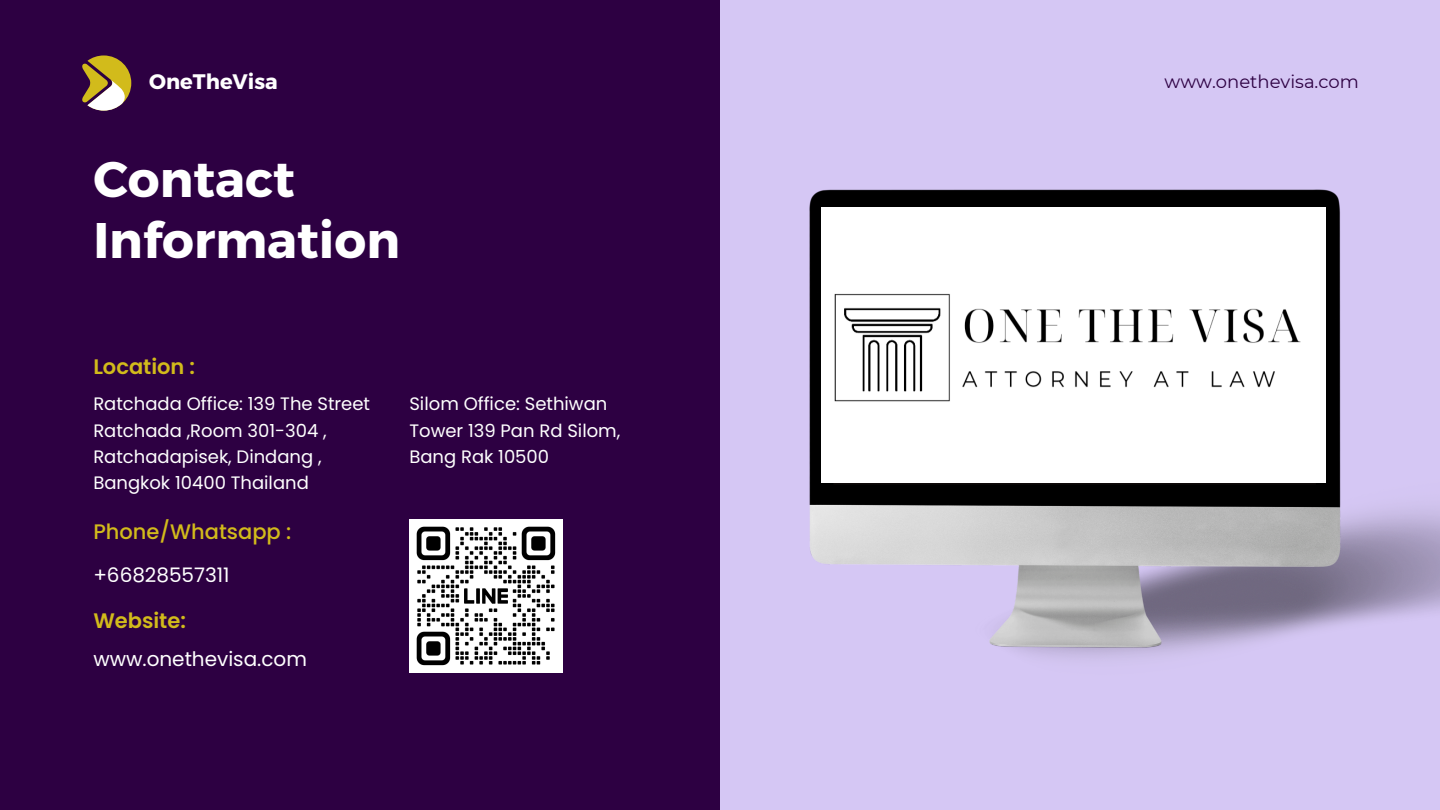
<style>
.page{position:relative;width:1440px;height:810px;background:#d5c7f4}
.page>*{position:absolute;margin:0;border:0;box-sizing:border-box;transform-origin:0 0}
.t1{font:700 50px/60.8px "Montserrat";color:#fff}
.t2{font:600 21px "Poppins";color:#d2bb1b}
.t3{font:500 21px "Poppins";color:#d2bb1b}
.t4{font:700 21px "Montserrat";color:#fff}
.t5{font:20px "Poppins";color:#fff}
.t6{font:18px/26.2px "Poppins";color:#fff}
.t7{font:18px "Montserrat";color:#2d0042}
</style>
<div class="page">
<div style="left:0;top:0;width:720px;height:810px;background:#2d0042"></div>
<img style="left:809px;top:189px;width:531px;height:459px">
<svg style="left:82px;top:55px;width:49px;height:56px"></svg>
<div style="left:822px;top:208px;width:504px;height:274px;background:#fff"></div>
<img style="left:409px;top:519px;width:153px;height:153px">
<p class="t4" style="left:149px;top:67px;width:130px">OneTheVisa</p>
<p class="t7" style="left:1165px;top:71px;width:196px">www.onethevisa.com</p>
<p class="t1" style="left:93px;top:146px;width:308px">Contact<br>Information</p>
<h3 class="t2" style="left:93px;top:352px;width:103px">Location :</h3>
<p class="t6" style="left:93px;top:391px;width:278px">Ratchada Office: 139 The Street<br>Ratchada ,Room 301-304 ,<br>Ratchadapisek, Dindang ,<br>Bangkok 10400 Thailand</p>
<h3 class="t3" style="left:93px;top:517px;width:200px">Phone/Whatsapp :</h3>
<p class="t5" style="left:93px;top:561px;width:138px">+66828557311</p>
<p class="t2" style="left:93px;top:606px;width:94px">Website:</p>
<p class="t5" style="left:93px;top:645px;width:215px">www.onethevisa.com</p>
<p class="t6" style="left:409px;top:391px;width:212px">Silom Office: Sethiwan<br>Tower 139 Pan Rd Silom,<br>Bang Rak 10500</p>
</div>
